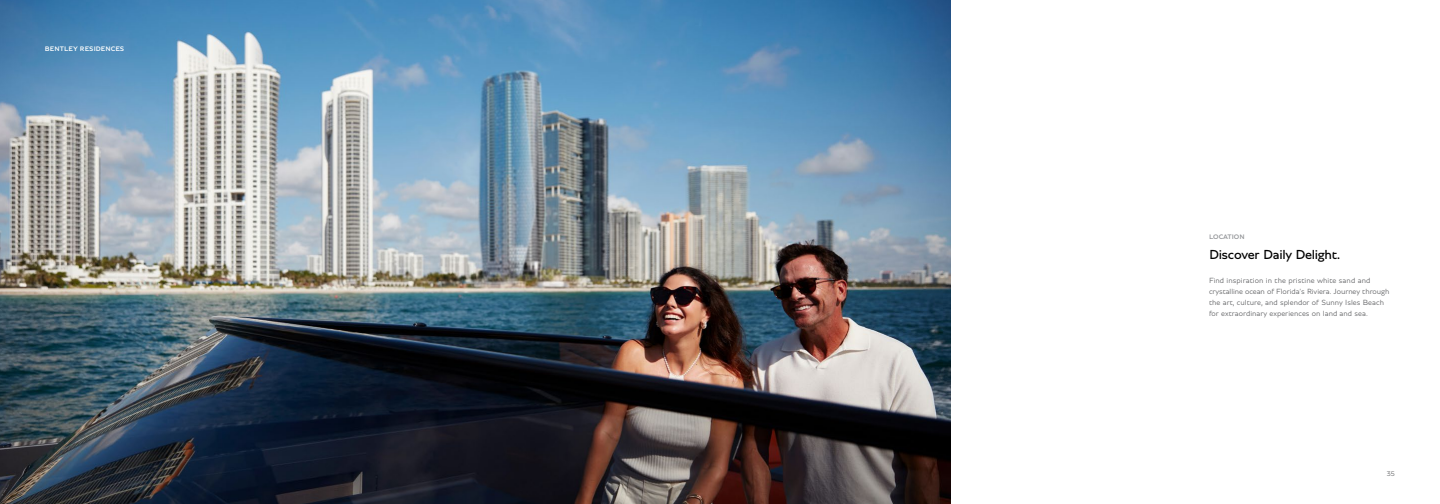
<style>
.page{position:relative;width:1440px;height:504px;background:#fff}
.page>*{position:absolute;margin:0;border:0;box-sizing:border-box;transform-origin:0 0}
.t1{font:14px "Bentley";letter-spacing:-.025em;color:#000}
.t2{font:300 8px/11px "Bentley";color:#636466}
.t3{font:600 7px "Bentley";color:#fff}
.t4{font:600 7px "Bentley";color:#939598}
.t5{font:300 7px "Bentley";color:#636466}
</style>
<div class="page">
<img style="left:0;top:0;width:950px;height:504px">
<p class="t3" style="left:45px;top:43px;width:81px">BENTLEY RESIDENCES</p>
<p class="t4" style="left:1209px;top:232px;width:37px">LOCATION</p>
<h1 class="t1" style="left:1209px;top:245px;width:133px">Discover Daily Delight.</h1>
<p class="t2" style="left:1209px;top:275px;width:182px">Find inspiration in the pristine white sand and crystalline ocean of Florida’s Riviera. Journey through the art, culture, and splendor of Sunny Isles Beach for extraordinary experiences on land and sea.</p>
<p class="t5" style="left:1387px;top:469px;width:10px">35</p>
</div>
